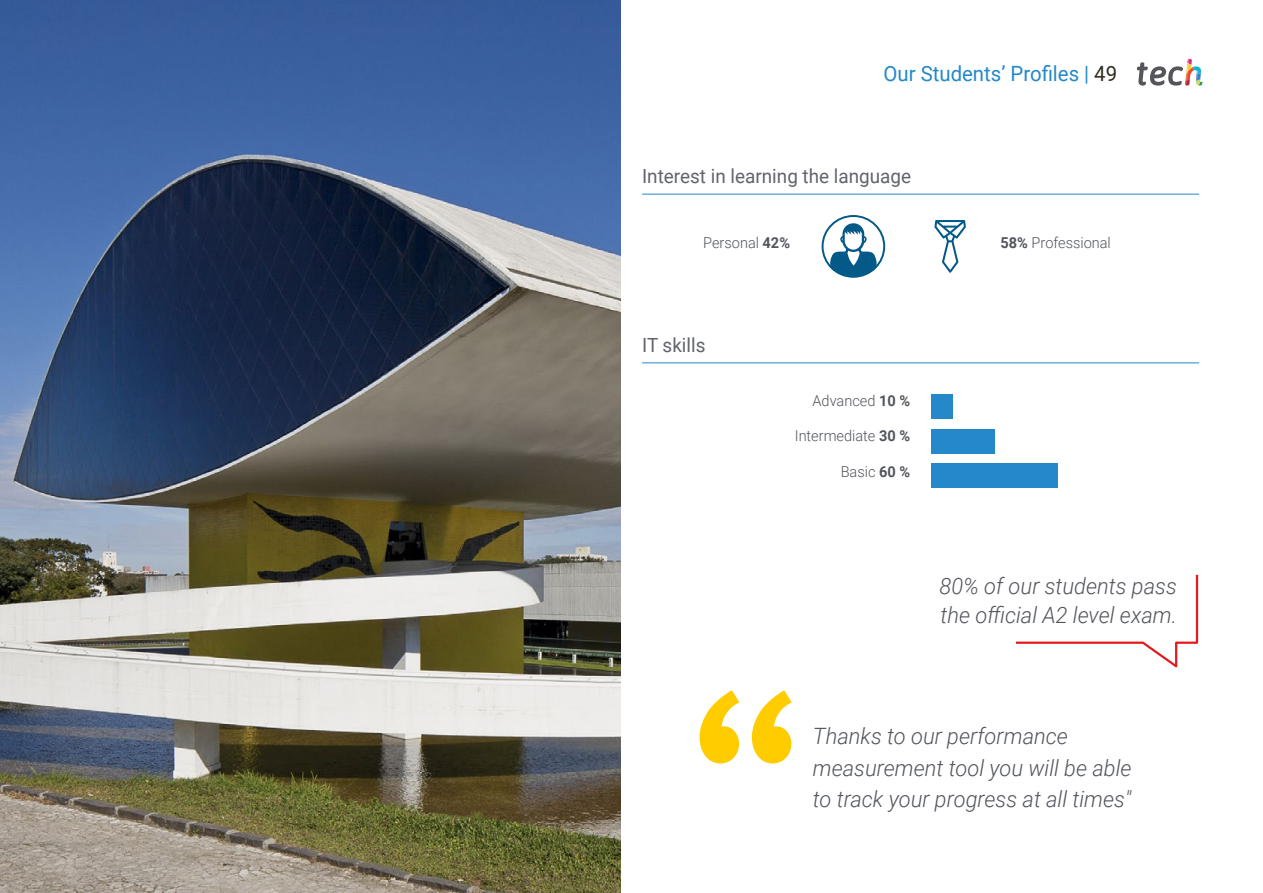
<style>
.page{position:relative;width:1263px;height:893px;background:#fff}
.page>*{position:absolute;margin:0;border:0;box-sizing:border-box;transform-origin:0 0}
.t1{font:italic 300 22.5px/31.5px "Roboto";color:#52555b}
.t2{font:21px "Roboto";color:#2488c9}
.t3{font:19.5px "Roboto";color:#61646a}
.t4{font:300 15px "Roboto";color:#52555b}
.s1{color:#312e20}
.s2{font-weight:700}
</style>
<div class="page">
<svg style="left:1137px;top:59px;width:65px;height:27px"></svg>
<div style="left:931px;top:394px;width:21px;height:25px;background:#2488c9"></div>
<div style="left:931px;top:429px;width:64px;height:24px;background:#2488c9"></div>
<div style="left:931px;top:463px;width:127px;height:25px;background:#2488c9"></div>
<hr style="left:642px;top:362px;width:557px;height:1px;background:#2488c9">
<hr style="left:642px;top:194px;width:557px;height:1px;background:#2488c9">
<svg style="left:934px;top:220px;width:32px;height:53px"></svg>
<svg style="left:821px;top:215px;width:64px;height:63px"></svg>
<svg style="left:1016px;top:574px;width:183px;height:94px"></svg>
<img style="left:0;top:0;width:621px;height:893px">
<svg style="left:699px;top:690px;width:93px;height:73px"></svg>
<p class="t2" style="left:883px;top:59px;width:235px">Our Students’ Profiles | <span class="s1">49</span></p>
<p class="t3" style="left:642px;top:162px;width:271px">Interest in learning the language</p>
<p class="t4" style="left:703px;top:232px;width:88px">Personal <span class="s2">42%</span></p>
<p class="t4" style="left:1000px;top:232px;width:112px"><span class="s2">58%</span> Professional</p>
<p class="t3" style="left:642px;top:332px;width:65px">IT skills</p>
<p class="t4" style="left:812px;top:390px;width:99px">Advanced <span class="s2">10 %</span></p>
<p class="t4" style="left:795px;top:425px;width:117px">Intermediate <span class="s2">30 %</span></p>
<p class="t4" style="left:841px;top:461px;width:71px">Basic <span class="s2">60 %</span></p>
<p class="t1" style="left:939px;top:571px;width:239px;line-height:28.5px">80% of our students pass the official A2 level exam.</p>
<p class="t1" style="left:813px;top:720px;width:320px">Thanks to our performance measurement tool you will be able to track your progress at all times"</p>
</div>
